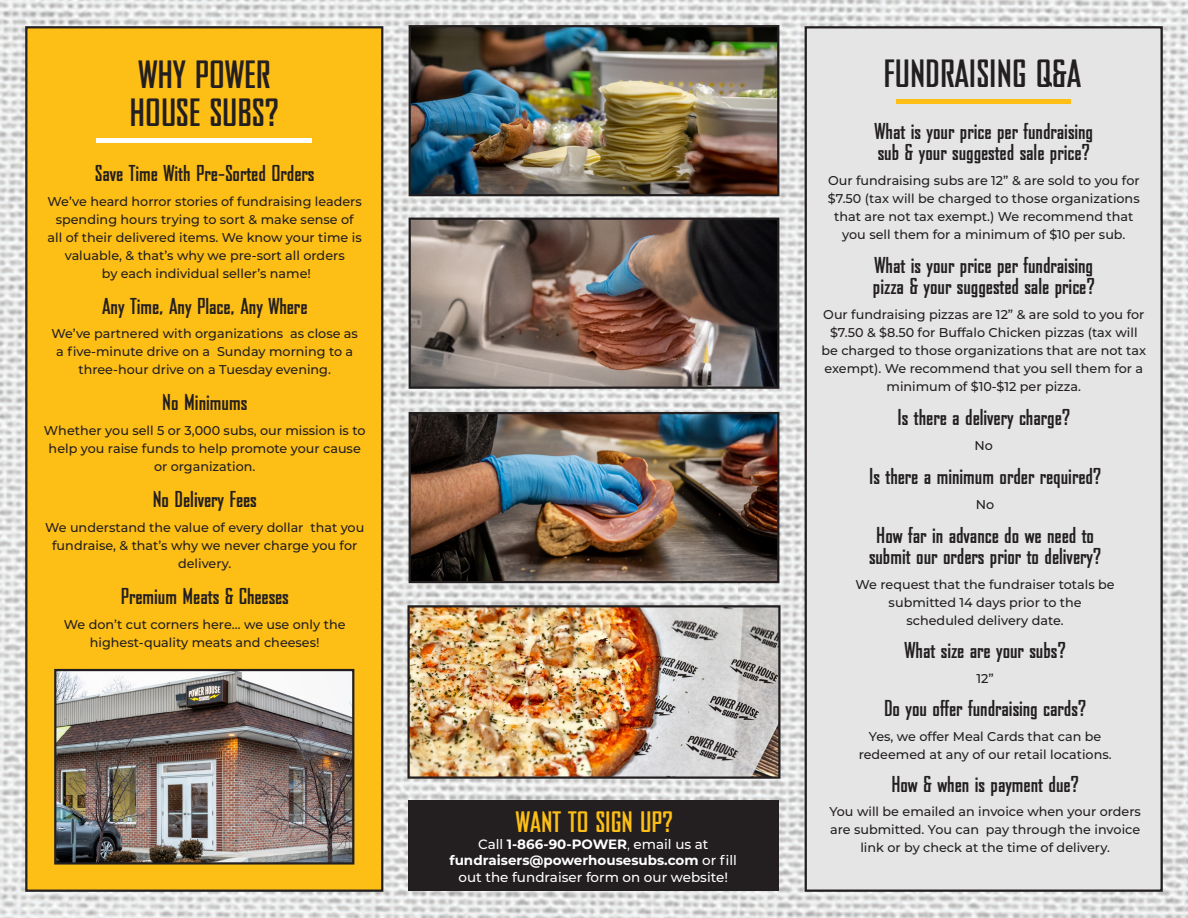
<style>
.page{position:relative;width:1188px;height:918px;background:#fff}
.page>*{position:absolute;margin:0;border:0;box-sizing:border-box;transform-origin:0 0}
.t1{font:700 36px/37.5px "Agency";color:#231f20}
.t2{font:700 27px "Agency";color:#fdbe15}
.t3{font:700 21px/21px "Agency";color:#231f20}
.Answer{font:500 13.5px/16.5px "Montserrat";color:#fff;text-align:center}
.Answer-2{font:500 12.75px/18px "Montserrat";color:#231f20;text-align:center}
.s1{font-weight:700}
.s2{font-weight:400}
</style>
<div class="page">
<img style="left:0;top:0;width:1188px;height:918px">
<div style="left:26px;top:27px;width:356px;height:864px;background:#fdbe15"></div>
<div style="left:25px;top:26px;width:358px;height:866px;border:2px solid #231f20"></div>
<div style="left:96px;top:138px;width:216px;height:5px;background:#fff"></div>
<div style="left:806px;top:27px;width:356px;height:864px;background:#e5e5e5"></div>
<div style="left:805px;top:26px;width:358px;height:866px;border:2px solid #231f20"></div>
<img style="left:412px;top:28px;width:364px;height:165px">
<div style="left:409px;top:25px;width:370px;height:171px;border:2px solid #231f20"></div>
<img style="left:412px;top:221px;width:364px;height:165px">
<div style="left:409px;top:218px;width:370px;height:171px;border:2px solid #231f20"></div>
<img style="left:412px;top:415px;width:364px;height:165px">
<div style="left:409px;top:412px;width:370px;height:171px;border:2px solid #231f20"></div>
<img style="left:57px;top:672px;width:294px;height:190px">
<div style="left:54px;top:669px;width:300px;height:196px;border:2px solid #231f20"></div>
<div style="left:896px;top:99px;width:175px;height:5px;background:#fdbe15"></div>
<img style="left:410px;top:608px;width:368px;height:168px">
<div style="left:407px;top:605px;width:374px;height:174px;border:2px solid #231f20"></div>
<div style="left:409px;top:801px;width:370px;height:90px;background:#231f20"></div>
<p class="t1" style="left:130px;top:57px;width:151px">WHY POWER<br>HOUSE SUBS?</p>
<p class="t3" style="left:95px;top:163px;width:221px">Save Time With Pre-Sorted Orders</p>
<p class="Answer-2" style="left:48px;top:192px;width:316px">We’ve heard horror stories of fundraising leaders spending hours trying to sort &amp; make sense of all of their delivered items. We know your time is valuable, &amp; that’s why we pre-sort all orders<br>by each individual seller’s name!</p>
<p class="t3" style="left:102px;top:296px;width:207px">Any Time, Any Place, Any Where</p>
<p class="Answer-2" style="left:52px;top:324px;width:308px">We’ve partnered with organizations as close as a five-minute drive on a Sunday morning to a three-hour drive on a Tuesday evening.</p>
<p class="t3" style="left:162px;top:392px;width:86px">No Minimums</p>
<p class="Answer-2" style="left:44px;top:421px;width:323px">Whether you sell 5 or 3,000 subs, our mission is to help you raise funds to help promote your cause or organization.</p>
<p class="t3" style="left:153px;top:489px;width:106px">No Delivery Fees</p>
<p class="Answer-2" style="left:45px;top:518px;width:321px">We understand the value of every dollar that you fundraise, &amp; that’s why we never charge you for delivery.</p>
<p class="t3" style="left:121px;top:586px;width:170px">Premium Meats &amp; Cheeses</p>
<p class="Answer-2" style="left:64px;top:615px;width:283px">We don’t cut corners here… we use only the highest-quality meats and cheeses!</p>
<p class="t2" style="left:516px;top:807px;width:159px">WANT TO SIGN UP?</p>
<p class="Answer" style="left:449px;top:835px;width:289px">Call <span class="s1">1-866-90-POWER</span><span class="s2">,</span> email us at <span class="s1">fundraisers@powerhousesubs.com</span> or fill out the fundraiser form on our website!</p>
<p class="t1" style="left:883px;top:55px;width:200px">FUNDRAISING Q&amp;A</p>
<p class="t3" style="left:875px;top:121px;width:220px">What is your price per fundraising sub &amp; your suggested sale price?</p>
<p class="Answer-2" style="left:828px;top:171px;width:313px">Our fundraising subs are 12” &amp; are sold to you for $7.50 (tax will be charged to those organizations that are not tax exempt.) We recommend that you sell them for a minimum of $10 per sub.</p>
<p class="t3" style="left:873px;top:255px;width:223px">What is your price per fundraising pizza &amp; your suggested sale price?</p>
<p class="Answer-2" style="left:821px;top:305px;width:326px">Our fundraising pizzas are 12” &amp; are sold to you for $7.50 &amp; $8.50 for Buffalo Chicken pizzas (tax will be charged to those organizations that are not tax exempt). We recommend that you sell them for a minimum of $10-$12 per pizza.</p>
<p class="t3" style="left:898px;top:407px;width:174px">Is there a delivery charge?</p>
<p class="Answer-2" style="left:975px;top:436px;width:20px">No</p>
<p class="t3" style="left:869px;top:466px;width:234px">Is there a minimum order required?</p>
<p class="Answer-2" style="left:976px;top:495px;width:20px">No</p>
<p class="t3" style="left:869px;top:525px;width:234px;text-align:center">How far in advance do we need to submit our orders prior to delivery?</p>
<p class="Answer-2" style="left:856px;top:575px;width:261px">We request that the fundraiser totals be submitted 14 days prior to the</p>
<p class="Answer-2" style="left:907px;top:611px;width:159px">scheduled delivery date.</p>
<p class="t3" style="left:905px;top:640px;width:163px">What size are your subs?</p>
<p class="Answer-2" style="left:977px;top:669px;width:19px">12”</p>
<p class="t3" style="left:884px;top:698px;width:204px">Do you offer fundraising cards?</p>
<p class="Answer-2" style="left:869px;top:727px;width:234px">Yes, we offer Meal Cards that can be</p>
<p class="Answer-2" style="left:859px;top:745px;width:254px">redeemed at any of our retail locations.</p>
<p class="t3" style="left:891px;top:774px;width:189px">How &amp; when is payment due?</p>
<p class="Answer-2" style="left:829px;top:802px;width:313px">You will be emailed an invoice when your orders are submitted. You can pay through the invoice link or by check at the time of delivery.</p>
</div>
